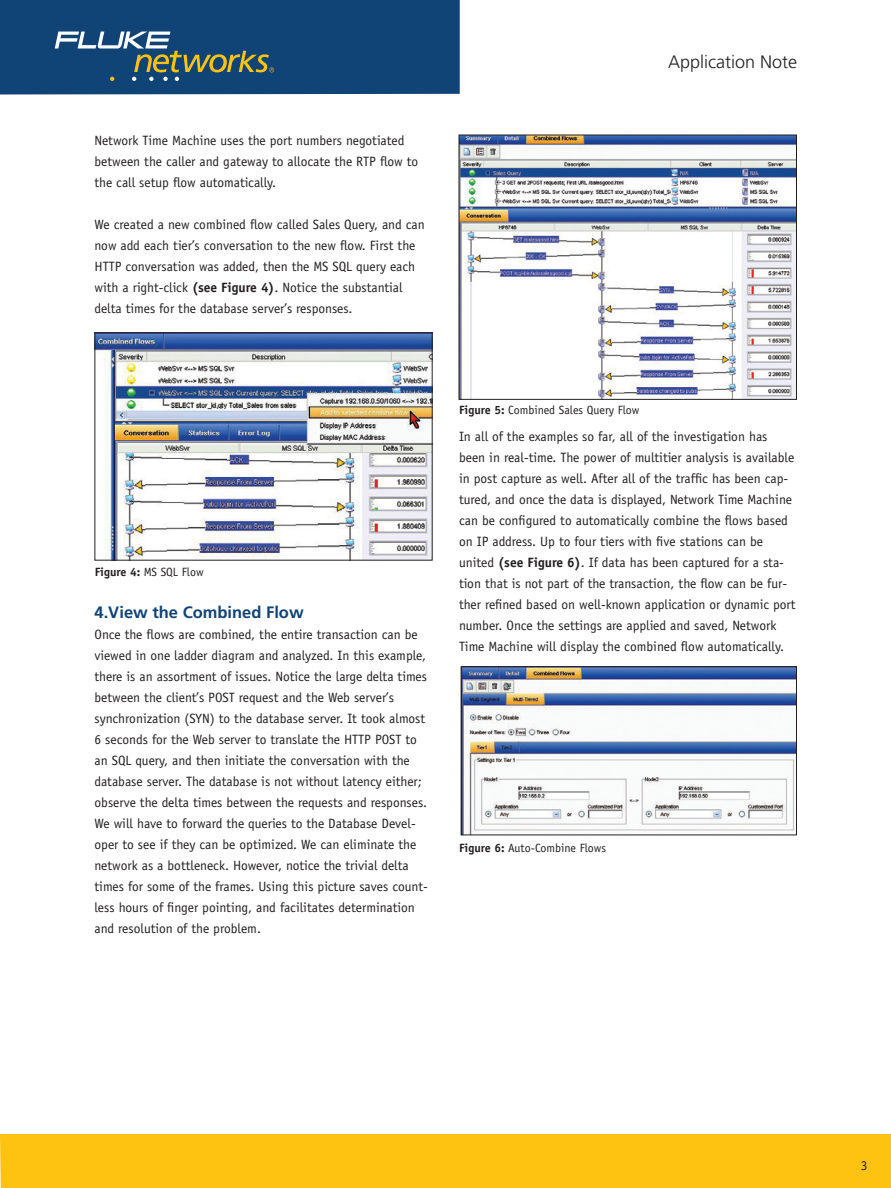
<style>
.page{position:relative;width:891px;height:1188px;background:#fff}
.page>*{position:absolute;margin:0;border:0;box-sizing:border-box;transform-origin:0 0}
.text_top_right_corne{font:300 18px "Frutiger";color:#231f20}
.t1{font:700 16.5px "Frutiger";color:#104376}
.t2{font:13.5px/21px "Officina Sans";color:#231f20}
.t3{font:12px "Officina Sans";color:#231f20}
.s1{font-weight:700}
</style>
<div class="page">
<div style="left:0;top:0;width:460px;height:94px;background:#104376"></div>
<svg style="left:55px;top:32px;width:219px;height:49px;background:#3a5e77"></svg>
<div style="left:0;top:1134px;width:891px;height:54px;background:#fec210"></div>
<img style="left:96px;top:335px;width:335px;height:224px">
<img style="left:461px;top:137px;width:334px;height:261px">
<div style="left:459px;top:135px;width:338px;height:265px;border:1px solid #231f20"></div>
<img style="left:463px;top:668px;width:332px;height:165px">
<div style="left:461px;top:666px;width:336px;height:169px;border:1px solid #231f20"></div>
<p class="t2" style="left:94px;top:130px;width:325px">Network Time Machine uses the port numbers negotiated between the caller and gateway to allocate the RTP flow to the call setup flow automatically.</p>
<p class="t2" style="left:94px;top:214px;width:332px">We created a new combined flow called Sales Query, and can now add each tier’s conversation to the new flow. First the HTTP conversation was added, then the MS SQL query each with a right-click <span class="s1">(see Figure 4)</span>. Notice the substantial delta times for the database server’s responses.</p>
<p class="text_top_right_corne" style="left:668px;top:52px;width:131px">Application Note</p>
<p class="t3" style="left:95px;top:565px;width:110px"><span class="s1">Figure 4:</span> MS SQL Flow</p>
<p class="t1" style="left:94px;top:602px;width:211px">4.View the Combined Flow</p>
<p class="t2" style="left:94px;top:624px;width:335px">Once the flows are combined, the entire transaction can be viewed in one ladder diagram and analyzed. In this example, there is an assortment of issues. Notice the large delta times between the client’s POST request and the Web server’s synchronization (SYN) to the database server. It took almost 6 seconds for the Web server to translate the HTTP POST to an SQL query, and then initiate the conversation with the database server. The database is not without latency either; observe the delta times between the requests and responses.<br>We will have to forward the queries to the Database Devel&shy;oper to see if they can be optimized. We can eliminate the network as a bottleneck. However, notice the trivial delta times for some of the frames. Using this picture saves count&shy;less hours of finger pointing, and facilitates determination and resolution of the problem.</p>
<p class="t3" style="left:459px;top:403px;width:182px"><span class="s1">Figure 5:</span> Combined Sales Query Flow</p>
<p class="t2" style="left:459px;top:426px;width:338px">In all of the examples so far, all of the investigation has been in real-time. The power of multitier analysis is available in post capture as well. After all of the traffic has been cap&shy;tured, and once the data is displayed, Network Time Machine can be configured to automatically combine the flows based on IP address. Up to four tiers with five stations can be united <span class="s1">(see Figure 6)</span>. If data has been captured for a sta&shy;tion that is not part of the transaction, the flow can be fur&shy;ther refined based on well-known application or dynamic port number. Once the settings are applied and saved, Network Time Machine will display the combined flow automatically.</p>
<p class="t3" style="left:459px;top:841px;width:149px"><span class="s1">Figure 6:</span> Auto-Combine Flows</p>
<p class="t2" style="left:861px;top:1155px;width:8px">3</p>
</div>
